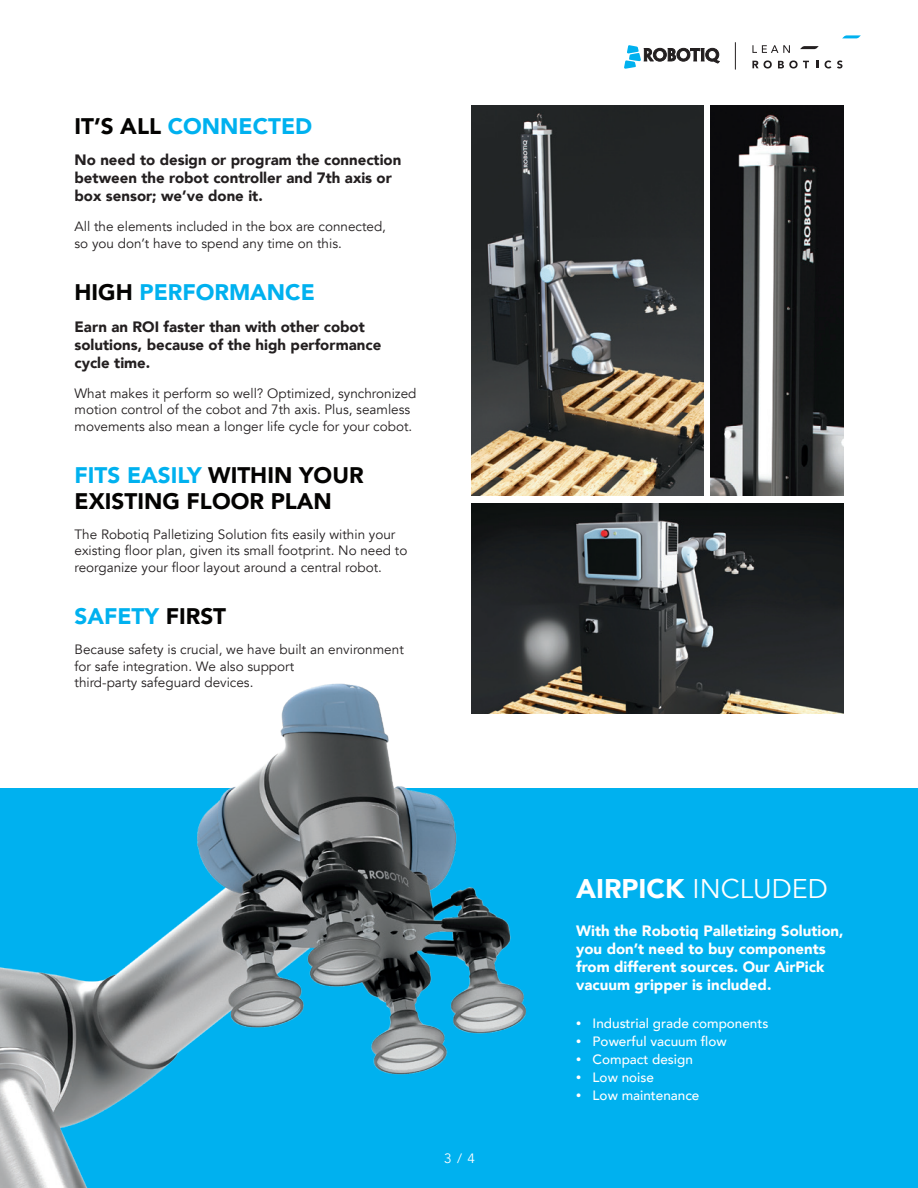
<style>
.page{position:relative;width:918px;height:1188px;background:#fff}
.page>*{position:absolute;margin:0;border:0;box-sizing:border-box;transform-origin:0 0}
.t1{font:27px "Avenir";color:#fff}
.t2{font:900 22.5px "Avenir";color:#00b1ef}
.t3{font:900 22.5px/25.5px "Avenir";color:#040302}
.t4{font:900 15px/18px "Avenir";color:#231f20}
.t5{font:900 15px/18px "Avenir";color:#fff}
.t6{font:13.5px/16.5px "Avenir";color:#231f20}
.t7{font:500 13.5px "Avenir";color:#fff}
.t8{font:13.5px "Avenir";color:#fff}
.s1{color:#040302}
.s2{color:#00b1ef}
.s3{font-weight:900}
.s4{font-family:"Myriad Pro";font-weight:400;font-size:18px}
</style>
<div class="page">
<svg style="left:800px;top:35px;width:61px;height:14px"></svg>
<svg style="left:752px;top:60px;width:20px;height:9px"></svg>
<svg style="left:778px;top:60px;width:31px;height:9px"></svg>
<svg style="left:816px;top:61px;width:3px;height:7px"></svg>
<svg style="left:825px;top:60px;width:6px;height:9px"></svg>
<svg style="left:837px;top:60px;width:5px;height:9px"></svg>
<svg style="left:752px;top:45px;width:38px;height:8px"></svg>
<svg style="left:624px;top:45px;width:95px;height:24px"></svg>
<svg style="left:735px;top:42px;width:1px;height:28px"></svg>
<div style="left:0;top:788px;width:918px;height:400px;background:#00b1ef"></div>
<img style="left:0;top:666px;width:527px;height:522px">
<img style="left:472px;top:106px;width:231px;height:390px">
<img style="left:711px;top:106px;width:132px;height:390px">
<img style="left:472px;top:504px;width:371px;height:210px">
<p class="t2" style="left:75px;top:107px;width:239px"><span class="s1">IT’S ALL</span> CONNECTED</p>
<p class="t4" style="left:75px;top:151px;width:328px">No need to design or program the connection between the robot controller and 7th axis or box sensor; we’ve done it.</p>
<p class="t6" style="left:75px;top:219px;width:313px">All the elements included in the box are connected, so you don’t have to spend any time on this.</p>
<p class="t2" style="left:75px;top:273px;width:242px"><span class="s1">HIGH</span> PERFORMANCE</p>
<p class="t4" style="left:75px;top:317px;width:308px">Earn an ROI faster than with other cobot solutions, because of the high performance cycle time.</p>
<p class="t6" style="left:75px;top:385px;width:343px">What makes it perform so well? Optimized, synchronized motion control of the cobot and 7th axis. Plus, seamless movements also mean a longer life cycle for your cobot.</p>
<p class="t3" style="left:75px;top:462px;width:291px"><span class="s2">FITS EASILY</span> WITHIN YOUR<br>EXISTING FLOOR PLAN</p>
<p class="t6" style="left:75px;top:526px;width:334px">The Robotiq Palletizing Solution fits easily within your existing floor plan, given its small footprint. No need to reorganize your floor layout around a central robot.</p>
<p class="t2" style="left:75px;top:597px;width:153px">SAFETY <span class="s1">FIRST</span></p>
<p class="t6" style="left:75px;top:642px;width:331px">Because safety is crucial, we have built an environment for safe integration. We also support<br>third-party safeguard devices.</p>
<p class="t8" style="left:444px;top:1150px;width:32px">3/4</p>
<p class="t1" style="left:576px;top:872px;width:253px"><span class="s3">AIRPICK</span> INCLUDED</p>
<p class="t5" style="left:576px;top:921px;width:269px">With the Robotiq Palletizing Solution, you don’t need to buy components from different sources. Our AirPick vacuum gripper is included.</p>
<p class="t7" style="left:576px;top:1012px;width:194px"><span class="s4">•</span> Industrial grade components</p>
<p class="t7" style="left:576px;top:1030px;width:152px"><span class="s4">•</span> Powerful vacuum flow</p>
<p class="t7" style="left:576px;top:1048px;width:118px"><span class="s4">•</span> Compact design</p>
<p class="t7" style="left:576px;top:1066px;width:79px"><span class="s4">•</span> Low noise</p>
<p class="t7" style="left:576px;top:1084px;width:125px"><span class="s4">•</span> Low maintenance</p>
</div>
